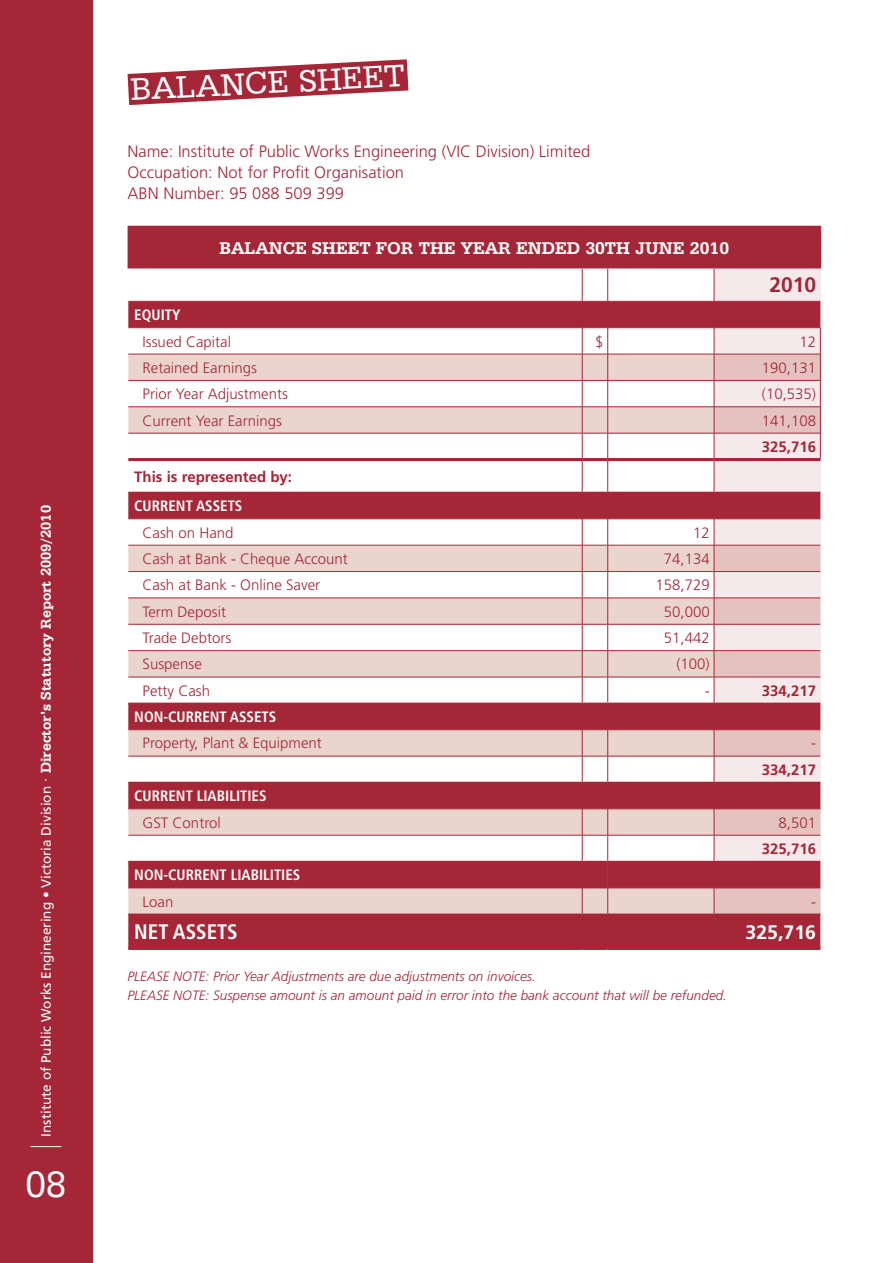
<style>
.page{position:relative;width:893px;height:1263px;background:#fff}
.page>*{position:absolute;margin:0;border:0;box-sizing:border-box;transform-origin:0 0}
.t1{font:39px "Classic Typewriter";color:#fff}
.t2{font:33px "Classic Typewriter";color:#fff}
.t3{font:700 condensed 21px "Frutiger LT";color:#fff}
.t4{font:700 21px "Frutiger LT";color:#a52637}
.t5{font:700 19.5px "Frutiger LT";color:#fff}
.t6{font:700 18px "Classic Typewriter";color:#fff}
.t7{font:300 16.5px/21px "Frutiger LT";color:#a52637}
.t8{font:300 15px "Frutiger LT";color:#a52637}
.t9{font:700 condensed 15px "Frutiger LT";color:#fff}
.t10{font:700 15px "Frutiger LT";color:#a52637}
.t11{font:italic 300 13.5px/19.5px "Frutiger LT";color:#a52637}
.t12{font:13.5px "Frutiger LT";color:#fff}
.s1{font-family:"Classic Typewriter";font-size:15px}
.s2{font-family:"Classic Typewriter";font-weight:700;font-size:15px}
</style>
<div class="page">
<div style="left:129px;top:227px;width:691px;height:720px;background:#a52637"></div>
<svg style="left:128px;top:268px;width:586px;height:86px"></svg>
<svg style="left:128px;top:355px;width:586px;height:103px"></svg>
<svg style="left:128px;top:461px;width:586px;height:400px"></svg>
<svg style="left:128px;top:862px;width:586px;height:85px;background:#b85862"></svg>
<hr style="left:128px;top:226px;width:454px;height:1px;background:#a52637">
<hr style="left:128px;top:227px;width:1px;height:40px;background:#a52637">
<svg style="left:582px;top:226px;width:26px;height:1px"></svg>
<hr style="left:608px;top:226px;width:106px;height:1px;background:#a52637">
<hr style="left:714px;top:226px;width:107px;height:1px;background:#a52637">
<hr style="left:820px;top:227px;width:1px;height:40px;background:#a52637">
<hr style="left:128px;top:458px;width:454px;height:3px;background:#a52637">
<hr style="left:582px;top:458px;width:26px;height:3px;background:#a52637">
<hr style="left:608px;top:458px;width:106px;height:3px;background:#a52637">
<hr style="left:128px;top:947px;width:454px;height:3px;background:#a52637">
<hr style="left:582px;top:947px;width:26px;height:3px;background:#a52637">
<hr style="left:608px;top:947px;width:106px;height:3px;background:#a52637">
<hr style="left:714px;top:947px;width:106px;height:3px;background:#a52637">
<hr style="left:128px;top:354px;width:454px;height:1px;background:#a52637">
<hr style="left:608px;top:354px;width:106px;height:1px;background:#a52637">
<hr style="left:128px;top:380px;width:454px;height:1px;background:#a52637">
<hr style="left:608px;top:380px;width:106px;height:1px;background:#a52637">
<hr style="left:128px;top:406px;width:454px;height:1px;background:#a52637">
<hr style="left:608px;top:406px;width:106px;height:1px;background:#a52637">
<hr style="left:128px;top:433px;width:454px;height:1px;background:#a52637">
<hr style="left:608px;top:433px;width:106px;height:1px;background:#a52637">
<hr style="left:128px;top:756px;width:454px;height:1px;background:#a52637">
<hr style="left:608px;top:756px;width:106px;height:1px;background:#a52637">
<hr style="left:128px;top:835px;width:454px;height:1px;background:#a52637">
<hr style="left:608px;top:835px;width:106px;height:1px;background:#a52637">
<hr style="left:582px;top:268px;width:1px;height:33px;background:#a52637">
<hr style="left:607px;top:268px;width:1px;height:33px;background:#a52637">
<hr style="left:128px;top:301px;width:454px;height:1px;background:#a52637">
<hr style="left:608px;top:301px;width:106px;height:1px;background:#a52637">
<hr style="left:128px;top:327px;width:454px;height:1px;background:#a52637">
<svg style="left:582px;top:301px;width:26px;height:158px"></svg>
<hr style="left:608px;top:327px;width:106px;height:1px;background:#a52637">
<hr style="left:582px;top:459px;width:1px;height:33px;background:#a52637">
<hr style="left:607px;top:459px;width:1px;height:33px;background:#a52637">
<hr style="left:128px;top:519px;width:454px;height:1px;background:#a52637">
<hr style="left:608px;top:519px;width:106px;height:1px;background:#a52637">
<hr style="left:128px;top:545px;width:454px;height:1px;background:#a52637">
<hr style="left:608px;top:545px;width:106px;height:1px;background:#a52637">
<hr style="left:128px;top:571px;width:454px;height:1px;background:#a52637">
<hr style="left:608px;top:571px;width:106px;height:1px;background:#a52637">
<hr style="left:128px;top:598px;width:454px;height:1px;background:#a52637">
<hr style="left:608px;top:598px;width:106px;height:1px;background:#a52637">
<hr style="left:128px;top:624px;width:454px;height:1px;background:#a52637">
<hr style="left:608px;top:624px;width:106px;height:1px;background:#a52637">
<hr style="left:128px;top:650px;width:454px;height:1px;background:#a52637">
<hr style="left:608px;top:650px;width:106px;height:1px;background:#a52637">
<hr style="left:128px;top:492px;width:454px;height:1px;background:#a52637">
<hr style="left:608px;top:492px;width:106px;height:1px;background:#a52637">
<hr style="left:128px;top:677px;width:454px;height:1px;background:#a52637">
<hr style="left:608px;top:677px;width:106px;height:1px;background:#a52637">
<hr style="left:128px;top:729px;width:454px;height:1px;background:#a52637">
<hr style="left:608px;top:729px;width:106px;height:1px;background:#a52637">
<hr style="left:128px;top:808px;width:454px;height:1px;background:#a52637">
<hr style="left:608px;top:808px;width:106px;height:1px;background:#a52637">
<hr style="left:128px;top:888px;width:454px;height:1px;background:#a52637">
<hr style="left:608px;top:888px;width:106px;height:1px;background:#a52637">
<hr style="left:582px;top:915px;width:1px;height:32px;background:#a52637">
<hr style="left:607px;top:915px;width:1px;height:32px;background:#a52637">
<hr style="left:714px;top:915px;width:1px;height:32px;background:#a52637">
<hr style="left:128px;top:703px;width:454px;height:1px;background:#a52637">
<hr style="left:608px;top:703px;width:106px;height:1px;background:#a52637">
<hr style="left:128px;top:782px;width:454px;height:1px;background:#a52637">
<hr style="left:608px;top:782px;width:106px;height:1px;background:#a52637">
<hr style="left:128px;top:861px;width:454px;height:1px;background:#a52637">
<svg style="left:582px;top:492px;width:26px;height:421px"></svg>
<hr style="left:608px;top:861px;width:106px;height:1px;background:#a52637">
<hr style="left:128px;top:913px;width:454px;height:2px;background:#a52637">
<hr style="left:582px;top:913px;width:26px;height:2px;background:#a52637">
<hr style="left:608px;top:913px;width:106px;height:2px;background:#a52637">
<hr style="left:128px;top:267px;width:454px;height:1px;background:#a52637">
<svg style="left:582px;top:267px;width:26px;height:1px"></svg>
<hr style="left:608px;top:267px;width:106px;height:1px;background:#a52637">
<div style="left:0;top:0;width:93px;height:1263px;background:#a52637"></div>
<svg style="left:128px;top:59px;width:280px;height:46px"></svg>
<svg style="left:714px;top:261px;width:107px;height:656px;background:#dbabaf"></svg>
<hr style="left:31px;top:1146px;width:30px;height:1px;background:#fff">
<p class="t12" style="left:38px;top:1136px;width:633px;rotate:-90deg">Institute of Public Works Engineering • Victoria Division <span class="s1">•</span> <span class="s2">DIRECTOR’S STATUTORY REPORT 2009/2010</span></p>
<h1 class="t1" style="left:25px;top:1161px;width:43px">08</h1>
<h2 class="t2" style="left:129px;top:70px;width:276px;rotate:-3deg">BALANCE SHEET</h2>
<p class="t7" style="left:128px;top:141px;width:464px">Name: Institute of Public Works Engineering (VIC Division) Limited<br>Occupation: Not for Profit Organisation<br>ABN Number: 95 088 509 399</p>
<p class="t6" style="left:220px;top:237px;width:255px">BALANCE SHEET FOR THE YEAR</p>
<p class="t6" style="left:516px;top:237px;width:40px">ENDED</p>
<p class="t6" style="left:585px;top:237px;width:145px">30TH JUNE 2010</p>
<h3 class="t4" style="left:769px;top:273px;width:48px">2010</h3>
<p class="t9" style="left:134px;top:306px;width:48px">EQUITY</p>
<p class="t8" style="left:143px;top:333px;width:90px">Issued Capital</p>
<p class="t8" style="left:595px;top:333px;width:10px">$</p>
<p class="t8" style="left:799px;top:333px;width:18px">12</p>
<p class="t8" style="left:143px;top:359px;width:116px">Retained Earnings</p>
<p class="t8" style="left:762px;top:359px;width:56px">190,131</p>
<p class="t8" style="left:143px;top:385px;width:147px">Prior Year Adjustments</p>
<p class="t8" style="left:762px;top:385px;width:56px">(10,535)</p>
<p class="t8" style="left:143px;top:412px;width:141px">Current Year Earnings</p>
<p class="t8" style="left:762px;top:412px;width:56px">141,108</p>
<p class="t10" style="left:762px;top:438px;width:56px">325,716</p>
<p class="t10" style="left:134px;top:468px;width:159px">This is represented by:</p>
<p class="t9" style="left:134px;top:497px;width:43px">CURRENT</p>
<p class="t9" style="left:196px;top:497px;width:9px">ASSETS</p>
<p class="t8" style="left:143px;top:524px;width:92px">Cash on Hand</p>
<p class="t8" style="left:693px;top:524px;width:18px">12</p>
<p class="t8" style="left:143px;top:550px;width:207px">Cash at Bank - Cheque Account</p>
<p class="t8" style="left:664px;top:550px;width:47px">74,134</p>
<p class="t8" style="left:143px;top:577px;width:179px">Cash at Bank - Online Saver</p>
<p class="t8" style="left:656px;top:577px;width:56px">158,729</p>
<p class="t8" style="left:143px;top:603px;width:85px">Term Deposit</p>
<p class="t8" style="left:664px;top:603px;width:47px">50,000</p>
<p class="t8" style="left:143px;top:629px;width:90px">Trade Debtors</p>
<p class="t8" style="left:664px;top:629px;width:47px">51,442</p>
<p class="t8" style="left:143px;top:656px;width:61px">Suspense</p>
<p class="t8" style="left:676px;top:656px;width:35px">(100)</p>
<p class="t8" style="left:143px;top:682px;width:69px">Petty Cash</p>
<p class="t8" style="left:705px;top:682px;width:6px">-</p>
<p class="t10" style="left:762px;top:682px;width:56px">334,217</p>
<p class="t9" style="left:134px;top:708px;width:77px">NON-CURRENT</p>
<p class="t9" style="left:230px;top:708px;width:9px">ASSETS</p>
<p class="t8" style="left:143px;top:735px;width:181px">Property, Plant &amp; Equipment</p>
<p class="t8" style="left:811px;top:735px;width:6px">-</p>
<p class="t10" style="left:762px;top:761px;width:56px">334,217</p>
<p class="t9" style="left:134px;top:787px;width:43px">CURRENT</p>
<p class="t9" style="left:197px;top:787px;width:63px">LIABILITIES</p>
<p class="t8" style="left:143px;top:814px;width:80px">GST Control</p>
<p class="t8" style="left:778px;top:814px;width:39px">8,501</p>
<p class="t10" style="left:762px;top:840px;width:56px">325,716</p>
<p class="t9" style="left:134px;top:866px;width:77px">NON-CURRENT</p>
<p class="t9" style="left:231px;top:866px;width:63px">LIABILITIES</p>
<p class="t8" style="left:143px;top:893px;width:32px">Loan</p>
<p class="t8" style="left:811px;top:893px;width:6px">-</p>
<h3 class="t3" style="left:134px;top:919px;width:105px">NET ASSETS</h3>
<h3 class="t5" style="left:746px;top:920px;width:72px">325,716</h3>
<p class="t11" style="left:128px;top:966px;width:601px">PLEASE NOTE: Prior Year Adjustments are due adjustments on invoices.<br>PLEASE NOTE: Suspense amount is an amount paid in error into the bank account that will be refunded.</p>
</div>
